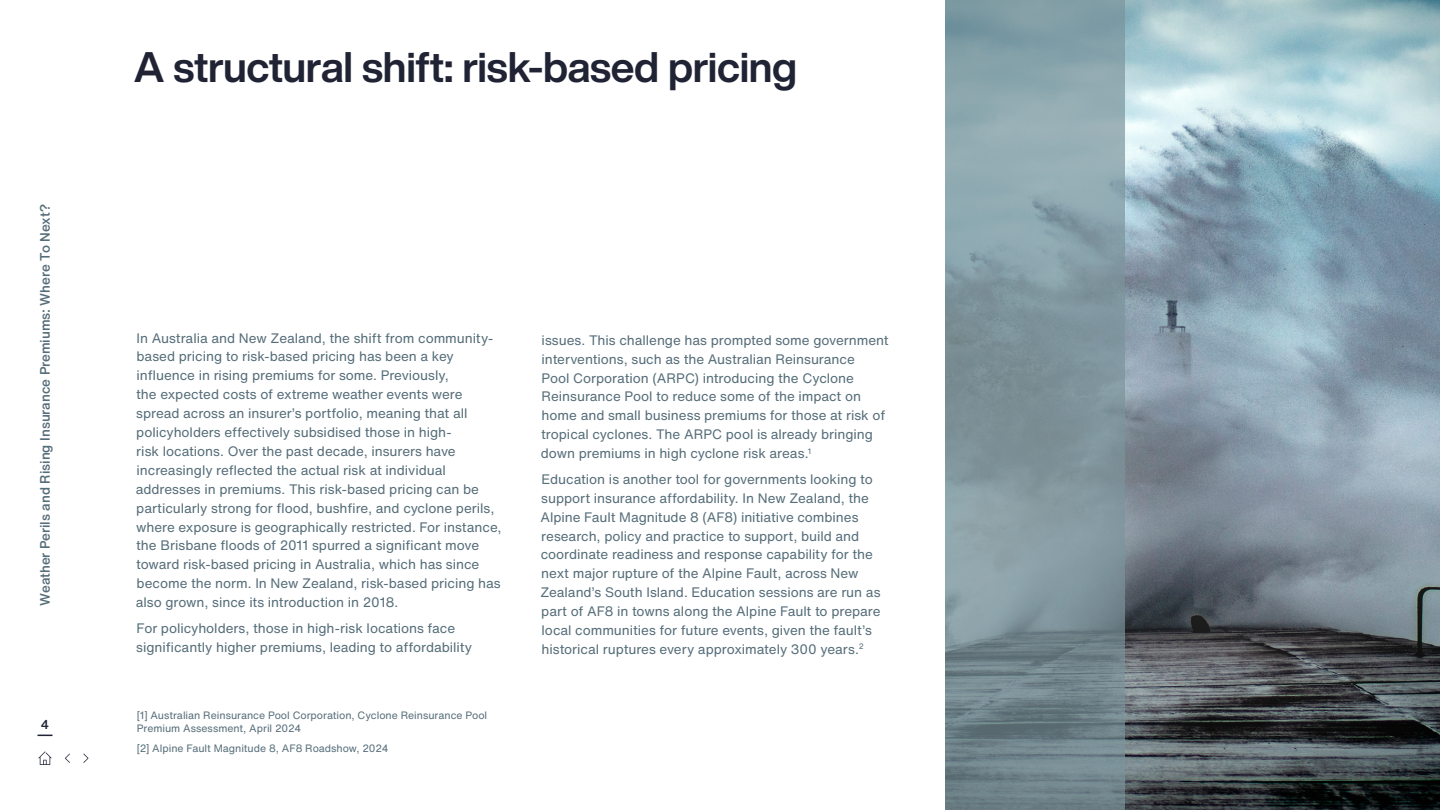
<style>
.page{position:relative;width:1440px;height:810px;background:#fff}
.page>*{position:absolute;margin:0;border:0;box-sizing:border-box;transform-origin:0 0}
.t1{font:700 42px "Helvetica Now Display";letter-spacing:-.01em;color:#202334}
.t2{font:13.5px/18.9px "Helvetica Now Text";letter-spacing:-.005em;color:#556d79}
.t3{font:500 13.5px "Helvetica Now Text";letter-spacing:-.005em;color:#556d79}
.t4{font:500 12.75px "Helvetica Now Text";color:#202334}
.t5{font:10.5px/13.5px "Helvetica Now Text";color:#556d79}
</style>
<div class="page">
<svg style="left:38px;top:735px;width:14px;height:1px"></svg>
<img style="left:1125px;top:0;width:315px;height:810px">
<svg style="left:945px;top:0;width:180px;height:810px;background:#80979e"></svg>
<svg style="left:38px;top:751px;width:14px;height:14px"></svg>
<svg style="left:65px;top:753px;width:5px;height:10px"></svg>
<svg style="left:83px;top:753px;width:6px;height:10px"></svg>
<p class="t3" style="left:36px;top:606px;width:403px;rotate:-90deg">Weather Perils and Rising Insurance Premiums: Where To Next?</p>
<p class="t4" style="left:41px;top:716px;width:10px">4</p>
<h1 class="t1" style="left:134px;top:38px;width:665px">A structural shift: risk-based pricing</h1>
<p class="t2" style="left:136px;top:328px;width:367px">In Australia and New Zealand, the shift from community&shy;based pricing to risk-based pricing has been a key influence in rising premiums for some. Previously,<br>the expected costs of extreme weather events were spread across an insurer’s portfolio, meaning that all policyholders effectively subsidised those in high-<br>risk locations. Over the past decade, insurers have increasingly reflected the actual risk at individual addresses in premiums. This risk-based pricing can be particularly strong for flood, bushfire, and cyclone perils, where exposure is geographically restricted. For instance, the Brisbane floods of 2011 spurred a significant move toward risk-based pricing in Australia, which has since become the norm. In New Zealand, risk-based pricing has also grown, since its introduction in 2018.</p>
<p class="t2" style="left:136px;top:619px;width:337px">For policyholders, those in high-risk locations face significantly higher premiums, leading to affordability</p>
<p class="t5" style="left:137px;top:708px;width:352px">[1] Australian Reinsurance Pool Corporation, Cyclone Reinsurance Pool<br>Premium Assessment, April 2024</p>
<p class="t5" style="left:137px;top:742px;width:253px">[2] Alpine Fault Magnitude 8, AF8 Roadshow, 2024</p>
<p class="t2" style="left:541px;top:331px;width:350px">issues. This challenge has prompted some government interventions, such as the Australian Reinsurance<br>Pool Corporation (ARPC) introducing the Cyclone Reinsurance Pool to reduce some of the impact on home and small business premiums for those at risk of tropical cyclones. The ARPC pool is already bringing down premiums in high cyclone risk areas.<sup>1</sup></p>
<p class="t2" style="left:540px;top:470px;width:342px">Education is another tool for governments looking to support insurance affordability. In New Zealand, the Alpine Fault Magnitude 8 (AF8) initiative combines research, policy and practice to support, build and coordinate readiness and response capability for the next major rupture of the Alpine Fault, across New Zealand’s South Island. Education sessions are run as part of AF8 in towns along the Alpine Fault to prepare local communities for future events, given the fault’s historical ruptures every approximately 300 years.<sup>2</sup></p>
</div>
